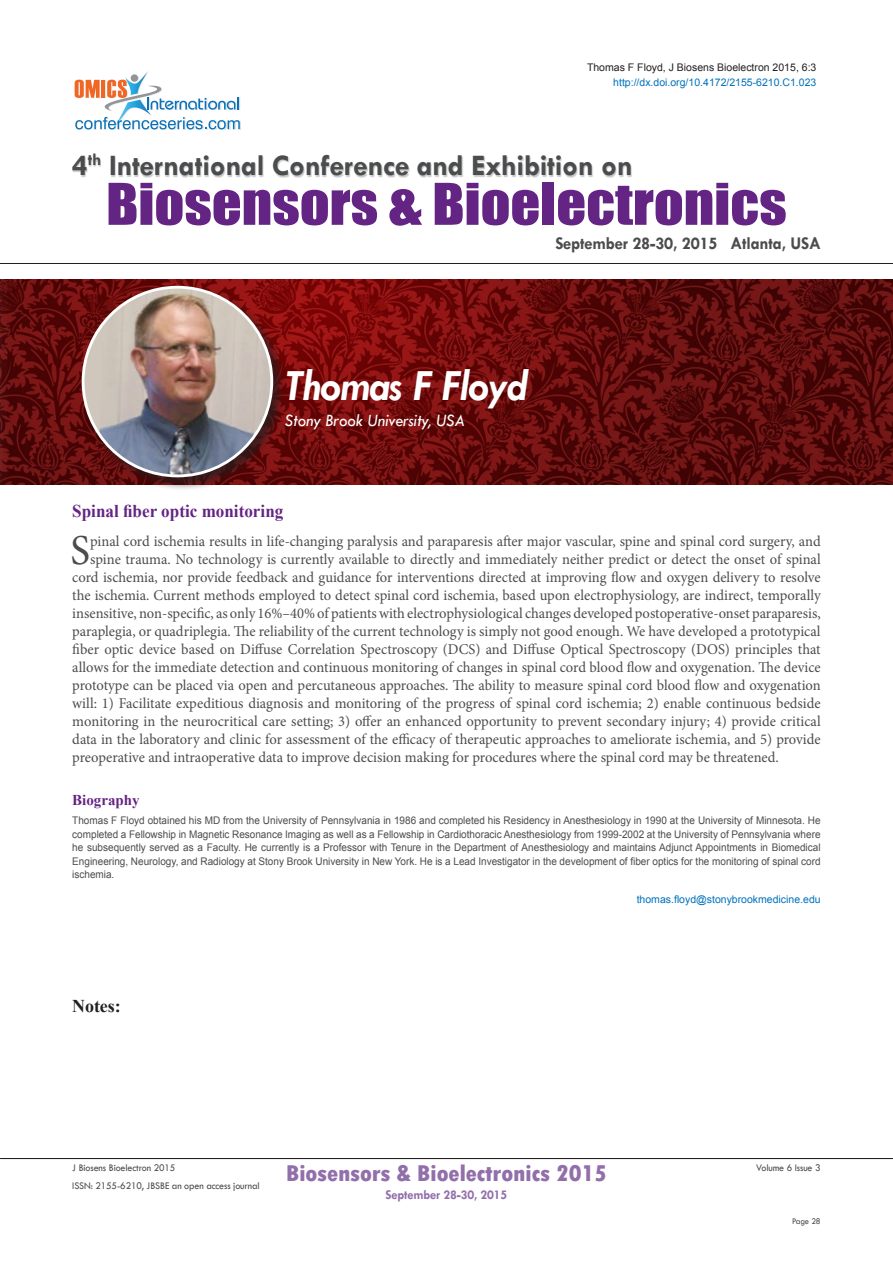
<style>
.page{position:relative;width:893px;height:1263px;background:#fff}
.page>*{position:absolute;margin:0;border:0;box-sizing:border-box;transform-origin:0 0}
.t1{font:53.1px "Impact";color:#642483;scale:1.1 1}
.t2{font:italic 700 45px "Tw Cen";letter-spacing:-.01em;color:#fff;scale:.95 1}
.t3{font:42.75px "Minion Pro";color:#4b4c4d}
.t4{font:700 30px "Tw Cen";letter-spacing:-.01em;color:#4b4c4d}
.t5{font:800 condensed 24px "Tw Cen";letter-spacing:-.01em;color:#926fab;scale:1.1 1}
.t6{font:700 18px "Tw Cen";letter-spacing:-.01em;color:#4b4c4d;scale:.95 1}
.t7{font:700 18px "Times New Roman";color:#642483;scale:.95 1}
.t8{font:italic 18px "Tw Cen";letter-spacing:-.01em;color:#fff;scale:.95 1}
.t9{font:700 18px "Times New Roman";color:#231f20}
.t10{font:15px "Minion Pro";color:#4b4c4d}
.t11{font:700 15px "Times New Roman";color:#642483}
.t12{font:700 13.5px "Tw Cen";letter-spacing:-.01em;color:#926fab;scale:.95 1}
.t13{font:10.5px/13.5px "Arial";color:#4b4c4d;text-align:justify;scale:.95 1}
.t14{font:10.5px "Arial";color:#0072bc}
.t15{font:10.5px "Tw Cen";letter-spacing:-.01em;color:#4b4c4d;scale:.95 1}
.t16{font:10.5px "Arial";color:#231f20}
.t17{font:9px "Tw Cen";letter-spacing:-.02em;color:#4b4c4d;scale:.95 1}
</style>
<div class="page">
<div style="left:73px;top:69px;width:168px;height:62px;background:#fff;opacity:.75"></div>
<svg style="left:75px;top:71px;width:165px;height:58px"></svg>
<hr style="left:0;top:263px;width:893px;height:1px;background:#231f20">
<hr style="left:0;top:1158px;width:893px;height:1px;background:#231f20">
<div style="left:72px;top:154px;width:560px;height:23px;background:#231f20;opacity:.25"></div>
<img style="left:0;top:279px;width:893px;height:205px">
<div style="left:79px;top:284px;width:208px;height:207px;background:#231f20;opacity:.75"></div>
<img style="left:83px;top:287px;width:189px;height:189px;border-radius:94px">
<p class="t16" style="left:587px;top:61px;width:231px">Thomas F Floyd, J Biosens Bioelectron 2015, 6:3</p>
<p class="t14" style="left:613px;top:75px;width:205px">http://dx.doi.org/10.4172/2155-6210.C1.023</p>
<h3 class="t4" style="left:72px;top:148px;width:562px">4<sup>th</sup> International Conference and Exhibition on</h3>
<h1 class="t1" style="left:106px;top:163px;width:620px">Biosensors &amp; Bioelectronics</h1>
<p class="t6" style="left:555px;top:233px;width:281px">September 28-30, 2015 Atlanta, USA</p>
<p class="t2" style="left:285px;top:358px;width:257px">Thomas F Floyd</p>
<p class="t8" style="left:285px;top:409px;width:191px">Stony Brook University, USA</p>
<p class="t7" style="left:72px;top:498px;width:224px">Spinal fiber optic monitoring</p>
<p class="t3" style="left:71px;top:521px;width:21px">S</p>
<p class="t10" style="left:90px;top:531px;width:732px">pinal cord ischemia results in life-changing paralysis and paraparesis after major vascular, spine and spinal cord surgery, and</p>
<p class="t10" style="left:90px;top:549px;width:732px">spine trauma. No technology is currently available to directly and immediately neither predict or detect the onset of spinal</p>
<p class="t10" style="left:72px;top:567px;width:750px">cord ischemia, nor provide feedback and guidance for interventions directed at improving flow and oxygen delivery to resolve</p>
<p class="t10" style="left:72px;top:585px;width:750px">the ischemia. Current methods employed to detect spinal cord ischemia, based upon electrophysiology, are indirect, temporally</p>
<p class="t10" style="left:72px;top:603px;width:750px">insensitive, non-specific, as only 16%–40% of patients with electrophysiological changes developed postoperative-onset paraparesis,</p>
<p class="t10" style="left:72px;top:621px;width:750px">paraplegia, or quadriplegia. The reliability of the current technology is simply not good enough. We have developed a prototypical</p>
<p class="t10" style="left:72px;top:639px;width:750px">fiber optic device based on Diffuse Correlation Spectroscopy (DCS) and Diffuse Optical Spectroscopy (DOS) principles that</p>
<p class="t10" style="left:72px;top:657px;width:750px">allows for the immediate detection and continuous monitoring of changes in spinal cord blood flow and oxygenation. The device</p>
<p class="t10" style="left:72px;top:675px;width:750px">prototype can be placed via open and percutaneous approaches. The ability to measure spinal cord blood flow and oxygenation</p>
<p class="t10" style="left:72px;top:693px;width:750px">will: 1) Facilitate expeditious diagnosis and monitoring of the progress of spinal cord ischemia; 2) enable continuous bedside</p>
<p class="t10" style="left:72px;top:711px;width:750px">monitoring in the neurocritical care setting; 3) offer an enhanced opportunity to prevent secondary injury; 4) provide critical</p>
<p class="t10" style="left:72px;top:729px;width:750px">data in the laboratory and clinic for assessment of the efficacy of therapeutic approaches to ameliorate ischemia, and 5) provide</p>
<p class="t10" style="left:72px;top:747px;width:708px">preoperative and intraoperative data to improve decision making for procedures where the spinal cord may be threatened.</p>
<p class="t11" style="left:72px;top:789px;width:69px">Biography</p>
<p class="t13" style="left:72px;top:814px;width:789px">Thomas F Floyd obtained his MD from the University of Pennsylvania in 1986 and completed his Residency in Anesthesiology in 1990 at the University of Minnesota. He completed a Fellowship in Magnetic Resonance Imaging as well as a Fellowship in Cardiothoracic Anesthesiology from 1999-2002 at the University of Pennsylvania where he subsequently served as a Faculty. He currently is a Professor with Tenure in the Department of Anesthesiology and maintains Adjunct Appointments in Biomedical Engineering, Neurology, and Radiology at Stony Brook University in New York. He is a Lead Investigator in the development of fiber optics for the monitoring of spinal cord ischemia.</p>
<p class="t14" style="left:637px;top:892px;width:185px">thomas.floyd@stonybrookmedicine.edu</p>
<p class="t9" style="left:72px;top:994px;width:50px">Notes:</p>
<h3 class="t5" style="left:286px;top:1159px;width:294px">Biosensors &amp; Bioelectronics 2015</h3>
<p class="t12" style="left:386px;top:1186px;width:130px">September 28-30, 2015</p>
<p class="t15" style="left:72px;top:1162px;width:110px">J Biosens Bioelectron 2015</p>
<p class="t15" style="left:756px;top:1162px;width:69px">Volume 6 Issue 3</p>
<p class="t15" style="left:72px;top:1179px;width:199px">ISSN: 2155-6210, JBSBE an open access journal</p>
<p class="t17" style="left:792px;top:1215px;width:32px">Page 28</p>
</div>
